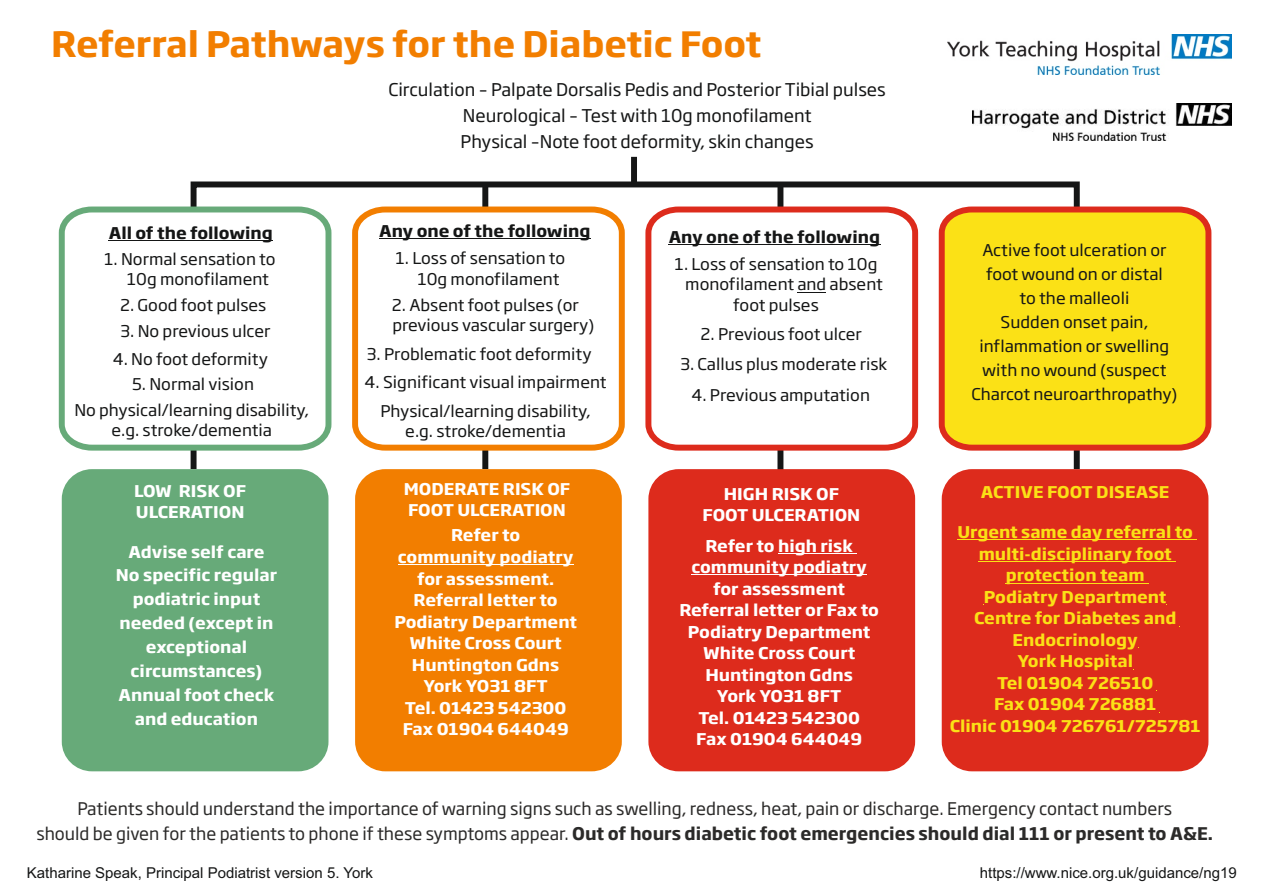
<style>
.page{position:relative;width:1263px;height:893px;background:#fff}
.page>*{position:absolute;margin:0;border:0;box-sizing:border-box;transform-origin:0 0}
.t1{font:700 34.5px "Soho Gothic Std";color:#f27e00}
.t2{font:17.4px/26px "Soho Gothic Std";color:#151616;text-align:center}
.t3{font:17.25px/25.8px "Soho Gothic Std";color:#2b2a29;text-align:center}
.t4{font:16.05px/24px "Soho Gothic Std";color:#151616;text-align:center;scale:1.05 1}
.t5{font:700 16.05px/21.6px "Soho Gothic Std";color:#fff;text-align:center;scale:1.05 1}
.t6{font:700 16.05px/21.6px "Soho Gothic Std";color:#fbe116;text-align:center;scale:1.05 1}
.t7{font:700 16.05px "Soho Gothic Std";color:#151616;scale:1.05 1}
.t8{font:15px "Arial";color:#151616}
.s1{font-weight:700}
</style>
<div class="page">
<div style="left:191px;top:181px;width:889px;height:43px;border:6px solid #151616"></div>
<div style="left:482px;top:184px;width:6px;height:35px;background:#151616"></div>
<div style="left:777px;top:184px;width:6px;height:35px;background:#151616"></div>
<div style="left:191px;top:447px;width:6px;height:22px;background:#151616"></div>
<div style="left:482px;top:447px;width:6px;height:22px;background:#151616"></div>
<div style="left:777px;top:447px;width:6px;height:28px;background:#151616"></div>
<svg style="left:349px;top:204px;width:279px;height:250px"></svg>
<svg style="left:642px;top:204px;width:279px;height:250px"></svg>
<svg style="left:58px;top:204px;width:276px;height:250px"></svg>
<div style="left:1074px;top:447px;width:6px;height:22px;background:#151616"></div>
<div style="left:631px;top:157px;width:6px;height:27px;background:#151616"></div>
<svg style="left:936px;top:204px;width:276px;height:250px;background:#f8d321"></svg>
<div style="left:942px;top:469px;width:266px;height:302px;background:#dd2b1c;border-radius:30px"></div>
<div style="left:648px;top:469px;width:267px;height:302px;background:#dd2b1c;border-radius:30px"></div>
<div style="left:355px;top:469px;width:267px;height:302px;background:#f27e00;border-radius:30px"></div>
<div style="left:62px;top:469px;width:266px;height:302px;background:#67aa79;border-radius:30px"></div>
<hr style="left:109px;top:240px;width:164px;height:1px;background:#151616">
<hr style="left:379px;top:239px;width:211px;height:1px;background:#151616">
<hr style="left:669px;top:245px;width:211px;height:1px;background:#151616">
<hr style="left:398px;top:564px;width:175px;height:1px;background:#fff">
<hr style="left:778px;top:553px;width:78px;height:1px;background:#fff">
<hr style="left:691px;top:574px;width:176px;height:1px;background:#fff">
<svg style="left:797px;top:292px;width:29px;height:1px"></svg>
<hr style="left:957px;top:539px;width:239px;height:1px;background:#fbe116">
<hr style="left:979px;top:561px;width:196px;height:1px;background:#fbe116">
<hr style="left:1006px;top:583px;width:142px;height:1px;background:#fbe116">
<img style="left:972px;top:104px;width:259px;height:37px">
<img style="left:947px;top:34px;width:284px;height:41px">
<h1 class="t1" style="left:51px;top:30px;width:712px">Referral Pathways for the Diabetic Foot</h1>
<p class="t2" style="left:388px;top:78px;width:499px">Circulation – Palpate Dorsalis Pedis and Posterior Tibial pulses<br>Neurological – Test with 10g monofilament<br>Physical –Note foot deformity, skin changes</p>
<p class="t7" style="left:109px;top:226px;width:158px">All of the following</p>
<p class="t7" style="left:379px;top:224px;width:203px">Any one of the following</p>
<p class="t7" style="left:669px;top:230px;width:203px">Any one of the following</p>
<p class="t4" style="left:127px;top:250px;width:143px;line-height:20.4px;text-align:left;text-indent:-23px">1. Normal sensation to<br>10g monofilament</p>
<p class="t4" style="left:120px;top:294px;width:141px">2. Good foot pulses</p>
<p class="t4" style="left:120px;top:320px;width:145px">3. No previous ulcer</p>
<p class="t4" style="left:113px;top:348px;width:149px">4. No foot deformity</p>
<p class="t4" style="left:74px;top:373px;width:225px;line-height:25.7px">5. Normal vision<br>No physical/learning disability,</p>
<p class="t4" style="left:111px;top:420px;width:154px">e.g. stroke/dementia</p>
<p class="t5" style="left:134px;top:482px;width:108px;line-height:20.4px;text-align:left">LOW RISK OF<br>ULCERATION</p>
<p class="t5" style="left:116px;top:541px;width:155px;line-height:24px">Advise self care<br>No specific regular podiatric input needed (except in exceptional circumstances)<br>Annual foot check and education</p>
<p class="t4" style="left:417px;top:250px;width:142px;line-height:20.4px;text-align:left;text-indent:-22px">1. Loss of sensation to<br>10g monofilament</p>
<p class="t4" style="left:392px;top:296px;width:194px;line-height:20.4px;text-align:left">2. Absent foot pulses (or previous vascular surgery)</p>
<p class="t4" style="left:367px;top:344px;width:216px">3. Problematic foot deformity</p>
<p class="t4" style="left:365px;top:369px;width:232px;line-height:29px">4. Significant visual impairment<br>Physical/learning disability,</p>
<p class="t4" style="left:405px;top:420px;width:154px">e.g. stroke/dementia</p>
<p class="t5" style="left:404px;top:480px;width:160px;line-height:20.4px;text-align:left">MODERATE RISK OF<br>FOOT ULCERATION</p>
<p class="t5" style="left:394px;top:526px;width:175px">Refer to<br>community podiatry for assessment.<br>Referral letter to<br>Podiatry Department<br>White Cross Court<br>Huntington Gdns<br>York YO31 8FT<br>Tel. 01423 542300<br>Fax 01904 644049</p>
<p class="t4" style="left:675px;top:253px;width:195px">1. Loss of sensation to 10g</p>
<p class="t4" style="left:685px;top:274px;width:190px">monofilament and absent</p>
<p class="t4" style="left:733px;top:294px;width:83px">foot pulses</p>
<p class="t4" style="left:701px;top:323px;width:155px">2. Previous foot ulcer</p>
<p class="t4" style="left:680px;top:354px;width:199px">3. Callus plus moderate risk</p>
<p class="t4" style="left:691px;top:385px;width:172px">4. Previous amputation</p>
<p class="t5" style="left:703px;top:486px;width:152px;line-height:20.4px">HIGH RISK OF<br>FOOT ULCERATION</p>
<p class="t5" style="left:679px;top:536px;width:192px">Refer to high risk community podiatry for assessment<br>Referral letter or Fax to<br>Podiatry Department<br>White Cross Court<br>Huntington Gdns<br>York YO31 8FT<br>Tel. 01423 542300<br>Fax 01904 644049</p>
<p class="t4" style="left:971px;top:239px;width:198px">Active foot ulceration or foot wound on or distal<br>to the malleoli<br>Sudden onset pain, inflammation or swelling with no wound (suspect<br>Charcot neuroarthropathy)</p>
<p class="t6" style="left:981px;top:482px;width:181px">ACTIVE FOOT DISEASE</p>
<p class="t6" style="left:950px;top:523px;width:240px">Urgent same day referral to multi-disciplinary foot protection team<br>Podiatry Department<br>Centre for Diabetes and<br>Endocrinology<br>York Hospital<br>Tel 01904 726510<br>Fax 01904 726881<br>Clinic 01904 726761/725781</p>
<p class="t3" style="left:36px;top:797px;width:1178px">Patients should understand the importance of warning signs such as swelling, redness, heat, pain or discharge. Emergency contact numbers<br>should be given for the patients to phone if these symptoms appear. <span class="s1">Out of hours diabetic foot emergencies should dial 111 or present to A&amp;E.</span></p>
<p class="t8" style="left:27px;top:867px;width:348px">Katharine Speak, Principal Podiatrist version 5. York</p>
<p class="t8" style="left:980px;top:867px;width:258px">https://www.nice.org.uk/guidance/ng19</p>
</div>
